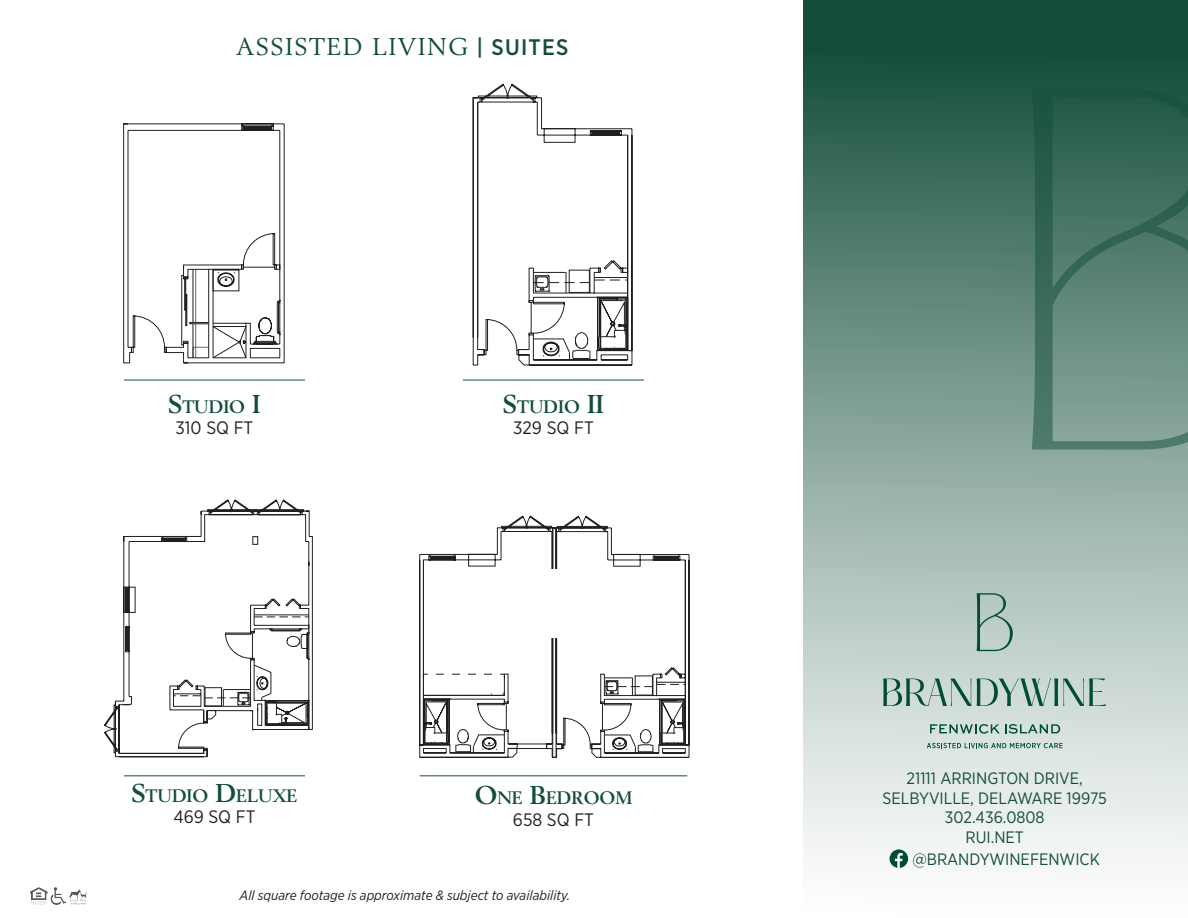
<style>
.page{position:relative;width:1188px;height:918px;background:#fff}
.page>*{position:absolute;margin:0;border:0;box-sizing:border-box;transform-origin:0 0}
.t1{font:24px "Berling LT Std";letter-spacing:.055em;color:#144e3a}
.t2{font:18px "Gotham Narrow";color:#231f20}
.t3{font:700 17.85px "Berling LT Std";color:#144e3a}
.t4{font:16.5px "Gotham Narrow";color:#144e3a}
.t5{font:italic 13.5px "Gotham Narrow";color:#231f20}
.s1{font-family:"Gotham Narrow";font-weight:500;font-size:22.5px}
.s2{font-size:25.5px}
</style>
<div class="page">
<div style="left:803px;top:0;width:385px;height:918px;background:linear-gradient(to bottom,#0d4934,#fff)"></div>
<svg style="left:1032px;top:89px;width:156px;height:361px"></svg>
<svg style="left:930px;top:724px;width:130px;height:10px"></svg>
<svg style="left:883px;top:679px;width:223px;height:27px"></svg>
<svg style="left:977px;top:593px;width:36px;height:58px"></svg>
<svg style="left:927px;top:743px;width:136px;height:5px"></svg>
<div style="left:890px;top:849px;width:18px;height:19px;background:#004d36;border-radius:50%"></div>
<svg style="left:895px;top:853px;width:8px;height:15px"></svg>
<svg style="left:473px;top:84px;width:159px;height:281px"></svg>
<svg style="left:123px;top:123px;width:162px;height:240px"></svg>
<svg style="left:104px;top:500px;width:209px;height:257px"></svg>
<hr style="left:463px;top:380px;width:181px;height:1px;background:#144e3a">
<hr style="left:124px;top:380px;width:181px;height:1px;background:#144e3a">
<hr style="left:124px;top:775px;width:181px;height:1px;background:#144e3a">
<hr style="left:420px;top:775px;width:267px;height:1px;background:#144e3a">
<svg style="left:557px;top:516px;width:132px;height:242px"></svg>
<svg style="left:419px;top:516px;width:138px;height:242px"></svg>
<hr style="left:423px;top:695px;width:81px;height:1px;background:#231f20">
<div style="left:541px;top:569px;width:22px;height:69px;background:#fff"></div>
<img style="left:31px;top:888px;width:56px;height:17px">
<p class="t1" style="left:236px;top:32px;width:334px">ASSISTED LIVING <span class="s1">| SUITES</span></p>
<p class="t3" style="left:168px;top:396px;width:93px"><span class="s2">S</span>TUDIO <span class="s2">I</span></p>
<p class="t2" style="left:176px;top:417px;width:79px">310 SQ FT</p>
<p class="t3" style="left:131px;top:785px;width:168px"><span class="s2">S</span>TUDIO <span class="s2">D</span>ELUXE</p>
<p class="t2" style="left:173px;top:806px;width:84px">469 SQ FT</p>
<p class="t3" style="left:503px;top:396px;width:94px"><span class="s2">S</span>TUDIO <span class="s2">II</span></p>
<p class="t2" style="left:513px;top:417px;width:82px">329 SQ FT</p>
<p class="t3" style="left:475px;top:787px;width:159px"><span class="s2">O</span>NE <span class="s2">B</span>EDROOM</p>
<p class="t2" style="left:513px;top:808px;width:83px">658 SQ FT</p>
<p class="t5" style="left:240px;top:886px;width:332px">All square footage is approximate &amp; subject to availability.</p>
<p class="t4" style="left:907px;top:768px;width:178px">21111 ARRINGTON DRIVE,</p>
<p class="t4" style="left:883px;top:788px;width:226px">SELBYVILLE, DELAWARE 19975</p>
<p class="t4" style="left:945px;top:807px;width:101px">302.436.0808</p>
<p class="t4" style="left:966px;top:827px;width:60px">RUI.NET</p>
<p class="t4" style="left:912px;top:849px;width:189px">@BRANDYWINEFENWICK</p>
</div>
